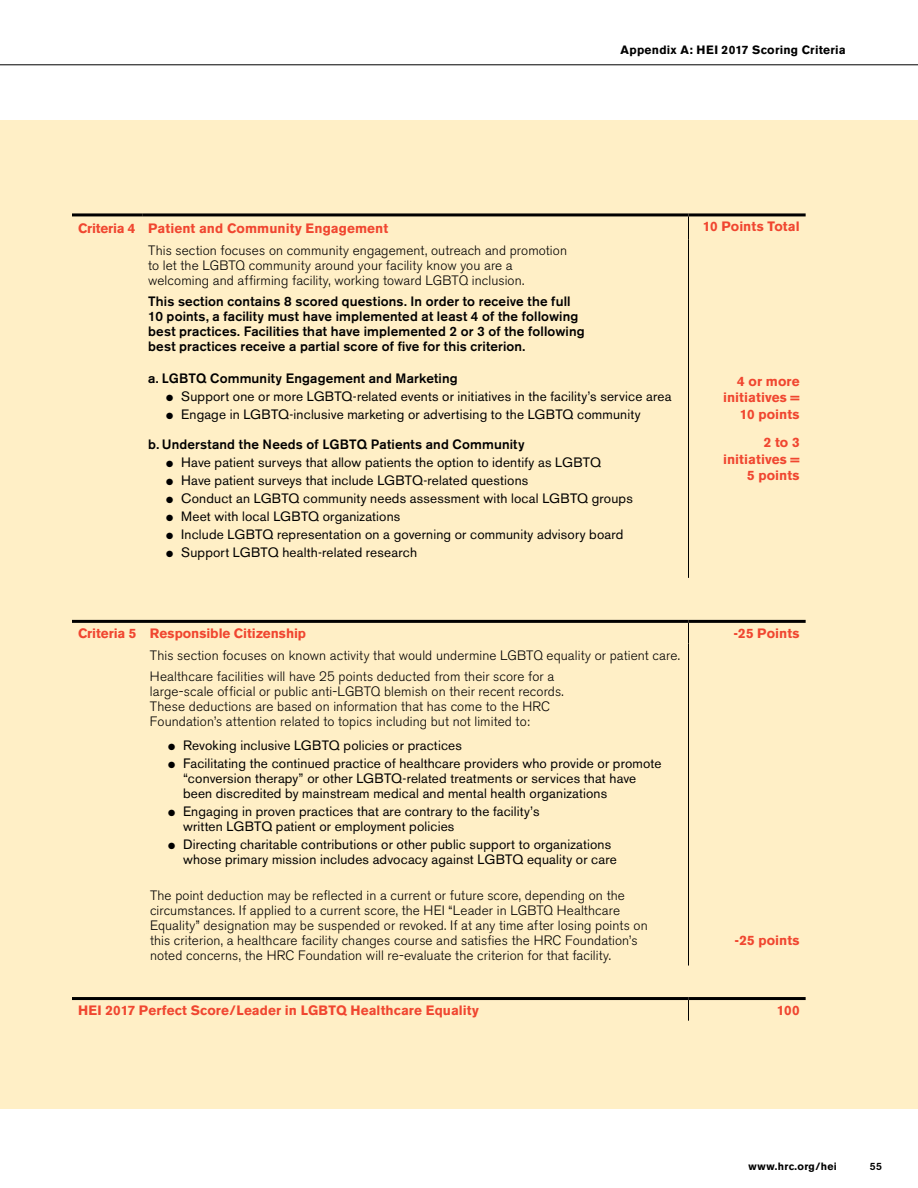
<style>
.page{position:relative;width:918px;height:1188px;background:#fff}
.page>*{position:absolute;margin:0;border:0;box-sizing:border-box;transform-origin:0 0}
.t1{font:13.5px/15px "Akzidenz Grotesk BE";letter-spacing:.01em;color:#000}
.t2{font:300 13.5px/15px "Akzidenz Grotesk BE";letter-spacing:.01em;color:#000}
.t3{font:500 13.5px/15px "Akzidenz Grotesk BE";letter-spacing:.01em;color:#000}
.t4{font:700 13.5px/16.5px "Akzidenz Grotesk BE";letter-spacing:.005em;color:#f04b3e;text-align:right}
.t5{font:700 12px "Akzidenz Grotesk BE";letter-spacing:.02em;color:#000}
.t6{font:700 10.5px "Akzidenz Grotesk BE";letter-spacing:.03em;color:#000}
.t7{font:500 10.5px "Akzidenz Grotesk BE";color:#000}
</style>
<div class="page">
<hr style="left:0;top:65px;width:918px;height:1px;background:#000">
<div style="left:0;top:120px;width:918px;height:988px;background:#ffefc6"></div>
<p class="t5" style="left:621px;top:43px;width:227px">Appendix A: HEI 2017 Scoring Criteria</p>
<p class="t4" style="left:78px;top:220px;width:312px">Criteria 4 Patient and Community Engagement</p>
<p class="t4" style="left:703px;top:218px;width:98px">10 Points Total</p>
<p class="t2" style="left:148px;top:243px;width:420px">This section focuses on community engagement, outreach and promotion to let the LGBTQ community around your facility know you are a welcoming and affirming facility, working toward LGBTQ inclusion.</p>
<p class="t3" style="left:148px;top:294px;width:438px">This section contains 8 scored questions. In order to receive the full 10 points, a facility must have implemented at least 4 of the following best practices. Facilities that have implemented 2 or 3 of the following best practices receive a partial score of five for this criterion.</p>
<p class="t3" style="left:148px;top:370px;width:311px">a. LGBTQ Community Engagement and Marketing</p>
<p class="t1" style="left:166px;top:389px;width:507px">● Support one or more LGBTQ-related events or initiatives in the facility’s service area</p>
<p class="t1" style="left:166px;top:407px;width:476px">● Engage in LGBTQ-inclusive marketing or advertising to the LGBTQ community</p>
<p class="t3" style="left:148px;top:436px;width:378px">b. Understand the Needs of LGBTQ Patients and Community</p>
<p class="t1" style="left:166px;top:455px;width:436px">● Have patient surveys that allow patients the option to identify as LGBTQ</p>
<p class="t1" style="left:166px;top:473px;width:364px">● Have patient surveys that include LGBTQ-related questions</p>
<p class="t1" style="left:166px;top:491px;width:468px">● Conduct an LGBTQ community needs assessment with local LGBTQ groups</p>
<p class="t1" style="left:166px;top:509px;width:236px">● Meet with local LGBTQ organizations</p>
<p class="t1" style="left:166px;top:527px;width:459px">● Include LGBTQ representation on a governing or community advisory board</p>
<p class="t1" style="left:166px;top:545px;width:252px">● Support LGBTQ health-related research</p>
<p class="t4" style="left:723px;top:373px;width:78px">4 or more initiatives =<br>10 points</p>
<p class="t4" style="left:723px;top:435px;width:78px">2 to 3 initiatives =<br>5 points</p>
<p class="t4" style="left:78px;top:625px;width:230px">Criteria 5 Responsible Citizenship</p>
<p class="t4" style="left:733px;top:625px;width:68px">-25 Points</p>
<p class="t2" style="left:150px;top:645px;width:532px;line-height:21px">This section focuses on known activity that would undermine LGBTQ equality or patient care.<br>Healthcare facilities will have 25 points deducted from their score for a</p>
<p class="t2" style="left:150px;top:684px;width:415px">large-scale official or public anti-LGBTQ blemish on their recent records.<br>These deductions are based on information that has come to the HRC<br>Foundation’s attention related to topics including but not limited to:</p>
<p class="t1" style="left:168px;top:737px;width:296px">● Revoking inclusive LGBTQ policies or practices</p>
<p class="t1" style="left:183px;top:755px;width:480px;text-indent:-15px">● Facilitating the continued practice of healthcare providers who provide or promote “conversion therapy” or other LGBTQ-related treatments or services that have been discredited by mainstream medical and mental health organizations</p>
<p class="t1" style="left:183px;top:803px;width:358px;text-indent:-15px">● Engaging in proven practices that are contrary to the facility’s written LGBTQ patient or employment policies</p>
<p class="t1" style="left:183px;top:836px;width:435px;text-indent:-15px">● Directing charitable contributions or other public support to organizations whose primary mission includes advocacy against LGBTQ equality or care</p>
<p class="t2" style="left:150px;top:888px;width:499px">The point deduction may be reflected in a current or future score, depending on the circumstances. If applied to a current score, the HEI “Leader in LGBTQ Healthcare Equality” designation may be suspended or revoked. If at any time after losing points on this criterion, a healthcare facility changes course and satisfies the HRC Foundation’s noted concerns, the HRC Foundation will re-evaluate the criterion for that facility.</p>
<p class="t4" style="left:735px;top:932px;width:67px">-25 points</p>
<p class="t4" style="left:78px;top:1002px;width:402px">HEI 2017 Perfect Score/Leader in LGBTQ Healthcare Equality</p>
<p class="t4" style="left:777px;top:1002px;width:24px">100</p>
<p class="t6" style="left:749px;top:1160px;width:90px">www.hrc.org/hei</p>
<p class="t7" style="left:870px;top:1160px;width:14px">55</p>
</div>
